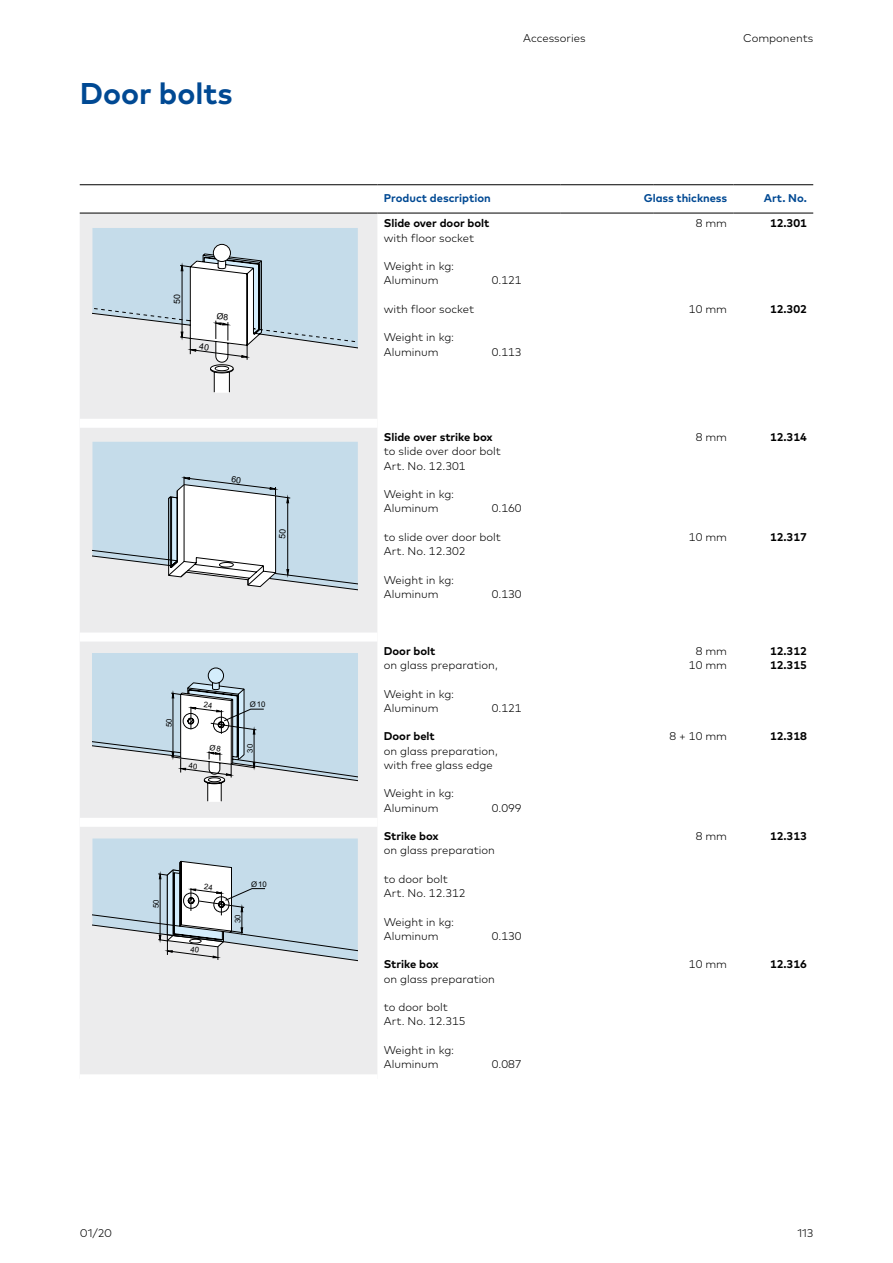
<style>
.page{position:relative;width:893px;height:1263px;background:#fff}
.page>*{position:absolute;margin:0;border:0;box-sizing:border-box;transform-origin:0 0}
.t1{font:700 30px "Mark Pro";color:#004993}
.t2{font:300 11.25px/14.2px "Mark Pro";color:#000}
.t3{font:700 11.25px/14.2px "Mark Pro";color:#000}
.t4{font:700 11.25px "Mark Pro";color:#004993}
.t5{font:8.7px "Arial";color:#000}
.t6{font:7.8px "Arial";color:#000}
</style>
<div class="page">
<div style="left:80px;top:214px;width:297px;height:860px;background:#ececed"></div>
<hr style="left:80px;top:184px;width:297px;height:1px;background:#000">
<hr style="left:377px;top:184px;width:183px;height:1px;background:#000">
<hr style="left:733px;top:184px;width:80px;height:1px;background:#000">
<div style="left:80px;top:419px;width:297px;height:9px;background:#fff"></div>
<div style="left:80px;top:818px;width:297px;height:9px;background:#fff"></div>
<hr style="left:80px;top:213px;width:297px;height:1px;background:#000">
<hr style="left:733px;top:213px;width:80px;height:1px;background:#000">
<hr style="left:377px;top:213px;width:183px;height:1px;background:#000">
<hr style="left:560px;top:184px;width:94px;height:1px;background:#000">
<hr style="left:654px;top:184px;width:79px;height:1px;background:#000">
<hr style="left:560px;top:213px;width:94px;height:1px;background:#000">
<hr style="left:654px;top:213px;width:79px;height:1px;background:#000">
<div style="left:80px;top:632px;width:297px;height:9px;background:#fff"></div>
<div style="left:92px;top:228px;width:266px;height:179px;background:#ececed"></div>
<div style="left:92px;top:442px;width:266px;height:178px;background:#ececed"></div>
<div style="left:92px;top:838px;width:266px;height:149px;background:#ececed"></div>
<svg style="left:92px;top:228px;width:266px;height:165px"></svg>
<svg style="left:92px;top:442px;width:266px;height:149px;background:#ccdbe5"></svg>
<svg style="left:92px;top:653px;width:266px;height:149px;background:#c9d7e0"></svg>
<svg style="left:92px;top:838px;width:266px;height:123px;background:#c5d6e0"></svg>
<h1 class="t1" style="left:80px;top:70px;width:154px">Door bolts</h1>
<p class="t5" style="left:171px;top:304px;width:11px;rotate:-90deg">50</p>
<p class="t6" style="left:164px;top:727px;width:10px;rotate:-90deg">50</p>
<p class="t6" style="left:151px;top:908px;width:10px;rotate:-90deg">50</p>
<p class="t6" style="left:250px;top:699px;width:17px">Ø 10</p>
<p class="t6" style="left:245px;top:753px;width:10px;rotate:-90deg">30</p>
<p class="t6" style="left:251px;top:879px;width:17px">Ø 10</p>
<p class="t6" style="left:233px;top:923px;width:10px;rotate:-90deg">30</p>
<p class="t2" style="left:80px;top:1225px;width:34px">01/20</p>
<p class="t2" style="left:523px;top:30px;width:64px">Accessories</p>
<p class="t2" style="left:743px;top:30px;width:72px">Components</p>
<p class="t4" style="left:384px;top:190px;width:108px">Product description</p>
<p class="t4" style="left:644px;top:190px;width:85px">Glass thickness</p>
<p class="t4" style="left:764px;top:190px;width:45px">Art. No.</p>
<p class="t3" style="left:384px;top:215px;width:107px">Slide over door bolt</p>
<p class="t2" style="left:384px;top:230px;width:92px">with floor socket</p>
<p class="t2" style="left:384px;top:258px;width:72px">Weight in kg:<br>Aluminum</p>
<p class="t2" style="left:492px;top:272px;width:31px">0.121</p>
<p class="t2" style="left:384px;top:301px;width:92px">with floor socket</p>
<p class="t2" style="left:384px;top:329px;width:72px">Weight in kg:<br>Aluminum</p>
<p class="t2" style="left:492px;top:344px;width:31px">0.113</p>
<p class="t3" style="left:384px;top:429px;width:110px">Slide over strike box</p>
<p class="t2" style="left:384px;top:443px;width:119px">to slide over door bolt<br>Art. No. 12.301</p>
<p class="t2" style="left:384px;top:486px;width:72px">Weight in kg:<br>Aluminum</p>
<p class="t2" style="left:492px;top:500px;width:31px">0.160</p>
<p class="t2" style="left:384px;top:529px;width:119px">to slide over door bolt<br>Art. No. 12.302</p>
<p class="t2" style="left:384px;top:572px;width:72px">Weight in kg:<br>Aluminum</p>
<p class="t2" style="left:492px;top:586px;width:31px">0.130</p>
<p class="t3" style="left:384px;top:643px;width:53px">Door bolt</p>
<p class="t2" style="left:384px;top:657px;width:115px">on glass preparation,</p>
<p class="t2" style="left:384px;top:686px;width:72px">Weight in kg:<br>Aluminum</p>
<p class="t2" style="left:492px;top:700px;width:31px">0.121</p>
<p class="t3" style="left:384px;top:728px;width:53px">Door belt</p>
<p class="t2" style="left:384px;top:743px;width:115px">on glass preparation, with free glass edge</p>
<p class="t2" style="left:384px;top:785px;width:72px">Weight in kg:<br>Aluminum</p>
<p class="t2" style="left:492px;top:800px;width:31px">0.099</p>
<p class="t3" style="left:384px;top:828px;width:56px">Strike box</p>
<p class="t2" style="left:384px;top:842px;width:113px">on glass preparation</p>
<p class="t2" style="left:384px;top:871px;width:83px">to door bolt<br>Art. No. 12.312</p>
<p class="t2" style="left:384px;top:914px;width:72px">Weight in kg:<br>Aluminum</p>
<p class="t2" style="left:492px;top:928px;width:31px">0.130</p>
<p class="t3" style="left:384px;top:956px;width:56px">Strike box</p>
<p class="t2" style="left:384px;top:971px;width:113px">on glass preparation</p>
<p class="t2" style="left:384px;top:999px;width:83px">to door bolt<br>Art. No. 12.315</p>
<p class="t2" style="left:384px;top:1042px;width:72px">Weight in kg:<br>Aluminum</p>
<p class="t2" style="left:492px;top:1056px;width:31px">0.087</p>
<p class="t2" style="left:696px;top:215px;width:33px">8 mm</p>
<p class="t2" style="left:689px;top:301px;width:40px">10 mm</p>
<p class="t3" style="left:770px;top:215px;width:38px">12.301</p>
<p class="t3" style="left:770px;top:301px;width:38px">12.302</p>
<p class="t2" style="left:696px;top:429px;width:33px">8 mm</p>
<p class="t3" style="left:770px;top:429px;width:38px">12.314</p>
<p class="t2" style="left:689px;top:529px;width:40px">10 mm</p>
<p class="t3" style="left:770px;top:529px;width:38px">12.317</p>
<p class="t2" style="left:689px;top:643px;width:40px;text-align:right">8 mm<br>10 mm</p>
<p class="t3" style="left:770px;top:643px;width:38px">12.312<br>12.315</p>
<p class="t2" style="left:669px;top:728px;width:59px">8 + 10 mm</p>
<p class="t3" style="left:770px;top:728px;width:38px">12.318</p>
<p class="t2" style="left:696px;top:828px;width:33px">8 mm</p>
<p class="t3" style="left:770px;top:828px;width:38px">12.313</p>
<p class="t2" style="left:689px;top:956px;width:40px">10 mm</p>
<p class="t3" style="left:770px;top:956px;width:38px">12.316</p>
<p class="t2" style="left:797px;top:1225px;width:17px">113</p>
</div>
